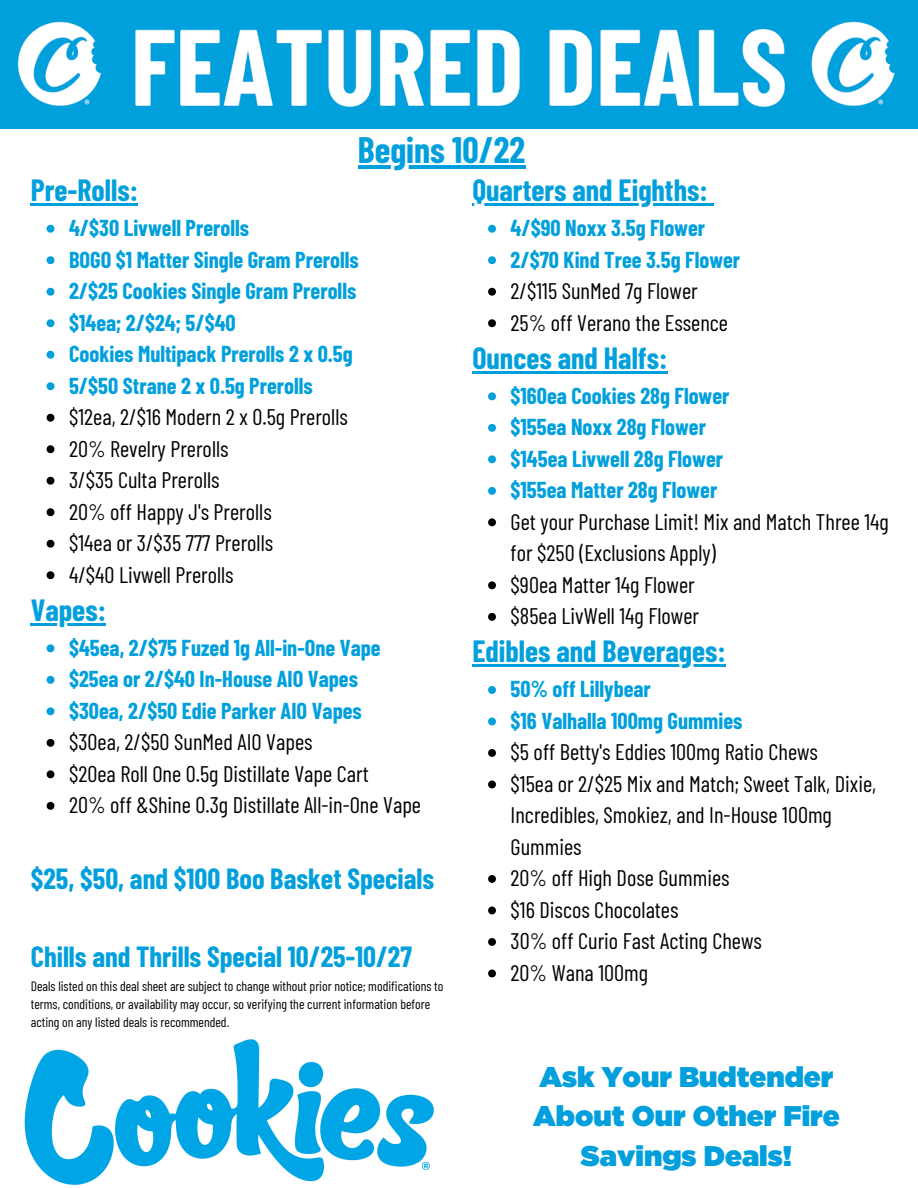
<style>
.page{position:relative;width:918px;height:1188px;background:#fff}
.page>*{position:absolute;margin:0;border:0;box-sizing:border-box;transform-origin:0 0}
.t1{font:700 36px "Barlow Condensed";color:#01a0dc}
.t2{font:700 30px "Barlow Condensed";color:#01a0dc}
.t3{font:700 28.5px "Barlow Condensed";color:#01a0dc}
.t4{font:900 28.5px/39.3px "Gotham";color:#01a0dc;text-align:center}
.t5{font:22.5px/31.5px "Barlow Condensed";color:#000}
.t6{font:700 22.5px "Barlow Condensed";color:#01a0dc}
.t7{font:13.5px/18px "Barlow Condensed";color:#000}
</style>
<div class="page">
<img style="left:0;top:0;width:918px;height:128px">
<hr style="left:472px;top:203px;width:236px;height:3px;background:#01a0dc">
<svg style="left:708px;top:203px;width:6px;height:3px"></svg>
<svg style="left:488px;top:225px;width:8px;height:8px"></svg>
<svg style="left:488px;top:256px;width:8px;height:8px"></svg>
<svg style="left:488px;top:288px;width:8px;height:8px"></svg>
<svg style="left:488px;top:319px;width:8px;height:8px"></svg>
<hr style="left:472px;top:371px;width:195px;height:2px;background:#01a0dc">
<svg style="left:488px;top:392px;width:8px;height:8px"></svg>
<svg style="left:488px;top:424px;width:8px;height:8px"></svg>
<svg style="left:488px;top:455px;width:8px;height:8px"></svg>
<svg style="left:488px;top:487px;width:8px;height:8px"></svg>
<svg style="left:488px;top:518px;width:8px;height:8px"></svg>
<svg style="left:488px;top:581px;width:8px;height:8px"></svg>
<svg style="left:488px;top:613px;width:8px;height:8px"></svg>
<svg style="left:472px;top:665px;width:14px;height:2px"></svg>
<hr style="left:486px;top:665px;width:240px;height:2px;background:#01a0dc">
<svg style="left:488px;top:686px;width:8px;height:8px"></svg>
<svg style="left:488px;top:718px;width:8px;height:7px"></svg>
<svg style="left:488px;top:749px;width:8px;height:8px"></svg>
<svg style="left:488px;top:781px;width:8px;height:7px"></svg>
<svg style="left:488px;top:875px;width:8px;height:8px"></svg>
<svg style="left:488px;top:907px;width:8px;height:7px"></svg>
<svg style="left:488px;top:938px;width:8px;height:8px"></svg>
<svg style="left:488px;top:970px;width:8px;height:7px"></svg>
<img style="left:24px;top:1039px;width:410px;height:146px">
<hr style="left:31px;top:203px;width:107px;height:3px;background:#01a0dc">
<svg style="left:47px;top:225px;width:7px;height:8px"></svg>
<svg style="left:47px;top:256px;width:7px;height:8px"></svg>
<svg style="left:47px;top:288px;width:7px;height:8px"></svg>
<svg style="left:47px;top:319px;width:7px;height:8px"></svg>
<svg style="left:47px;top:351px;width:7px;height:8px"></svg>
<svg style="left:47px;top:382px;width:7px;height:8px"></svg>
<svg style="left:47px;top:414px;width:7px;height:8px"></svg>
<svg style="left:47px;top:445px;width:7px;height:8px"></svg>
<svg style="left:47px;top:477px;width:7px;height:8px"></svg>
<svg style="left:47px;top:508px;width:7px;height:8px"></svg>
<svg style="left:47px;top:540px;width:7px;height:8px"></svg>
<svg style="left:47px;top:571px;width:7px;height:8px"></svg>
<hr style="left:31px;top:623px;width:75px;height:2px;background:#01a0dc">
<svg style="left:47px;top:644px;width:7px;height:8px"></svg>
<svg style="left:47px;top:676px;width:7px;height:8px"></svg>
<svg style="left:47px;top:707px;width:7px;height:8px"></svg>
<svg style="left:47px;top:739px;width:7px;height:8px"></svg>
<svg style="left:47px;top:770px;width:7px;height:8px"></svg>
<svg style="left:47px;top:802px;width:7px;height:8px"></svg>
<hr style="left:358px;top:165px;width:167px;height:4px;background:#01a0dc">
<p class="t1" style="left:358px;top:127px;width:169px">Begins 10/22</p>
<p class="t2" style="left:31px;top:171px;width:109px">Pre-Rolls:</p>
<p class="t6" style="left:69px;top:214px;width:182px">4/$30 Livwell Prerolls</p>
<h2 class="t6" style="left:69px;top:245px;width:291px">BOGO $1 Matter Single Gram Prerolls</h2>
<p class="t6" style="left:69px;top:277px;width:289px">2/$25 Cookies Single Gram Prerolls</p>
<p class="t6" style="left:69px;top:308px;width:168px">$14ea; 2/$24; 5/$40</p>
<p class="t6" style="left:69px;top:340px;width:285px">Cookies Multipack Prerolls 2 x 0.5g</p>
<p class="t6" style="left:69px;top:371px;width:245px">5/$50 Strane 2 x 0.5g Prerolls</p>
<h2 class="t5" style="left:69px;top:400px;width:280px">$12ea, 2/$16 Modern 2 x 0.5g Prerolls</h2>
<p class="t5" style="left:69px;top:432px;width:161px">20% Revelry Prerolls</p>
<p class="t5" style="left:69px;top:463px;width:152px">3/$35 Culta Prerolls</p>
<p class="t5" style="left:69px;top:495px;width:204px">20% off Happy J's Prerolls</p>
<p class="t5" style="left:69px;top:526px;width:206px">$14ea or 3/$35 777 Prerolls</p>
<p class="t5" style="left:69px;top:558px;width:166px">4/$40 Livwell Prerolls</p>
<p class="t2" style="left:31px;top:591px;width:77px">Vapes:</p>
<p class="t6" style="left:69px;top:633px;width:313px">$45ea, 2/$75 Fuzed 1g All-in-One Vape</p>
<h2 class="t6" style="left:69px;top:665px;width:290px">$25ea or 2/$40 In-House AIO Vapes</h2>
<p class="t6" style="left:69px;top:696px;width:294px">$30ea, 2/$50 Edie Parker AIO Vapes</p>
<p class="t5" style="left:69px;top:725px;width:245px">$30ea, 2/$50 SunMed AIO Vapes</p>
<p class="t5" style="left:69px;top:757px;width:301px">$20ea Roll One 0.5g Distillate Vape Cart</p>
<p class="t5" style="left:69px;top:788px;width:354px">20% off &amp;Shine 0.3g Distillate All-in-One Vape</p>
<p class="t3" style="left:31px;top:860px;width:405px">$25, $50, and $100 Boo Basket Specials</p>
<p class="t3" style="left:31px;top:939px;width:383px">Chills and Thrills Special 10/25-10/27</p>
<p class="t7" style="left:31px;top:977px;width:414px">Deals listed on this deal sheet are subject to change without prior notice; modifications to terms, conditions, or availability may occur, so verifying the current information before acting on any listed deals is recommended.</p>
<h1 class="t2" style="left:472px;top:171px;width:237px">Quarters and Eighths:</h1>
<h2 class="t6" style="left:511px;top:214px;width:196px">4/$90 Noxx 3.5g Flower</h2>
<p class="t6" style="left:511px;top:245px;width:231px">2/$70 Kind Tree 3.5g Flower</p>
<p class="t5" style="left:511px;top:274px;width:189px">2/$115 SunMed 7g Flower</p>
<p class="t5" style="left:511px;top:306px;width:219px">25% off Verano the Essence</p>
<p class="t2" style="left:472px;top:339px;width:197px">Ounces and Halfs:</p>
<p class="t6" style="left:511px;top:381px;width:220px">$160ea Cookies 28g Flower</p>
<p class="t6" style="left:511px;top:413px;width:197px">$155ea Noxx 28g Flower</p>
<p class="t6" style="left:511px;top:444px;width:214px">$145ea Livwell 28g Flower</p>
<p class="t6" style="left:511px;top:476px;width:208px">$155ea Matter 28g Flower</p>
<p class="t5" style="left:511px;top:505px;width:380px">Get your Purchase Limit! Mix and Match Three 14g for $250 (Exclusions Apply)</p>
<p class="t5" style="left:511px;top:568px;width:186px">$90ea Matter 14g Flower</p>
<p class="t5" style="left:511px;top:599px;width:190px">$85ea LivWell 14g Flower</p>
<p class="t2" style="left:472px;top:632px;width:255px">Edibles and Beverages:</p>
<h2 class="t6" style="left:511px;top:675px;width:142px">50% off Lillybear</h2>
<p class="t6" style="left:511px;top:706px;width:233px">$16 Valhalla 100mg Gummies</p>
<p class="t5" style="left:511px;top:736px;width:309px">$5 off Betty's Eddies 100mg Ratio Chews</p>
<p class="t5" style="left:511px;top:767px;width:367px">$15ea or 2/$25 Mix and Match; Sweet Talk, Dixie,<br>Incredibles, Smokiez, and In-House 100mg<br>Gummies</p>
<p class="t5" style="left:511px;top:862px;width:221px">20% off High Dose Gummies</p>
<p class="t5" style="left:511px;top:893px;width:169px">$16 Discos Chocolates</p>
<p class="t5" style="left:511px;top:925px;width:253px">30% off Curio Fast Acting Chews</p>
<h2 class="t5" style="left:511px;top:956px;width:139px">20% Wana 100mg</h2>
<h2 class="t4" style="left:533px;top:1059px;width:308px">Ask Your Budtender<br>About Our Other Fire<br>Savings Deals!</h2>
</div>
